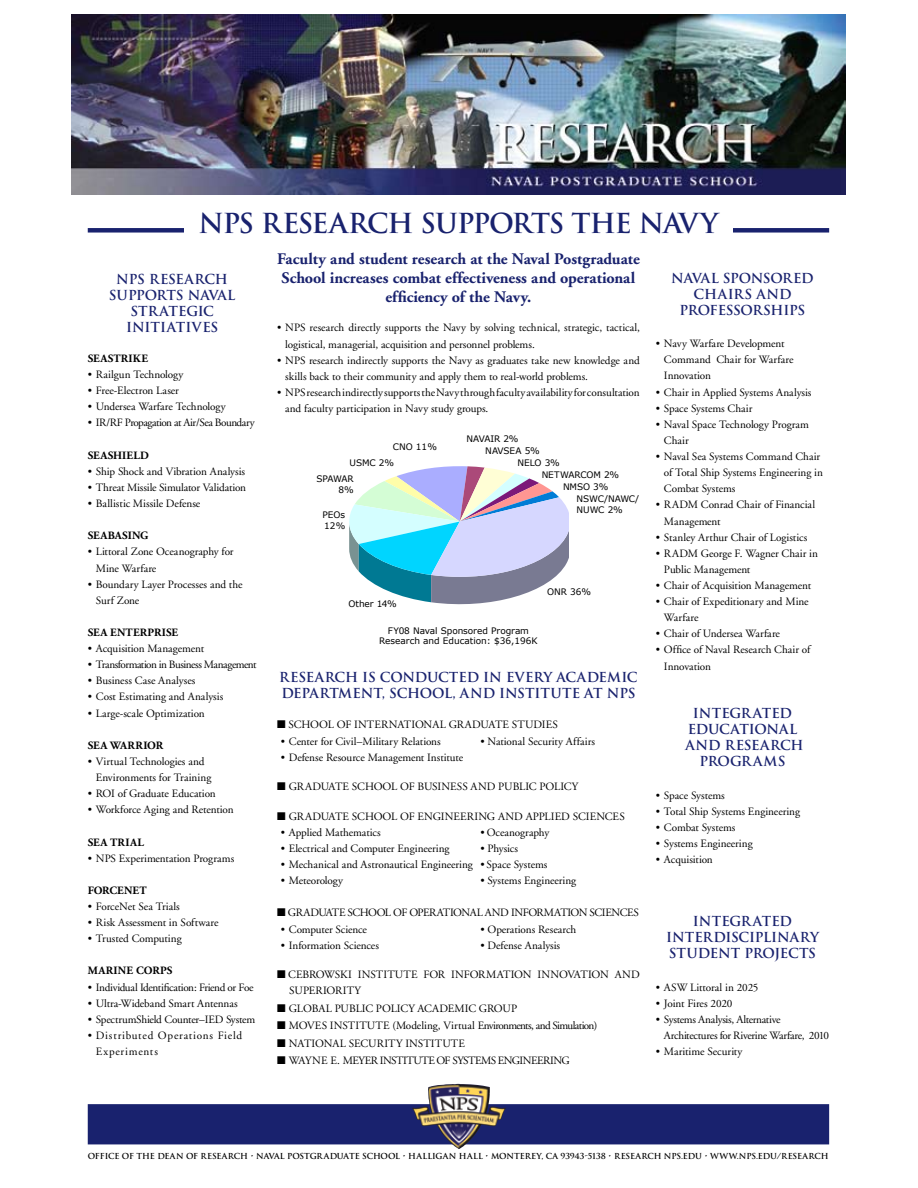
<style>
.page{position:relative;width:918px;height:1188px;background:#fff}
.page>*{position:absolute;margin:0;border:0;box-sizing:border-box;transform-origin:0 0}
.t1{font:700 26.85px "Trajan";letter-spacing:-.045em;color:#19226e}
.t2{font:700 16.05px/19.4px "Adobe Garamond";letter-spacing:-.005em;color:#19226e;text-align:center}
.t3{font:700 13.5px/16px "Trajan";letter-spacing:-.015em;color:#19226e;text-align:center}
.t4{font:11.25px/16px "Adobe Garamond";letter-spacing:-.005em;color:#000}
.t5{font:11.25px "Adobe Garamond";letter-spacing:-.04em;color:#000}
.t6{font:11.25px "Adobe Garamond";letter-spacing:-.045em;color:#000}
.t7{font:700 11.25px "Adobe Garamond";letter-spacing:.015em;color:#000}
.t8{font:11.25px/16px "Adobe Garamond";letter-spacing:-.03em;color:#000}
.t9{font:11.25px "Adobe Garamond";letter-spacing:-.025em;color:#000}
.t10{font:11.25px/16px "Adobe Garamond";letter-spacing:.065em;color:#000}
.t11{font:11.25px "Adobe Garamond";letter-spacing:-.035em;color:#000}
.t12{font:700 11.25px "Adobe Garamond";letter-spacing:.035em;color:#000}
.t13{font:9px/10.8px "Verdana";letter-spacing:-.005em;color:#000}
.t14{font:700 8.1px "Trajan";letter-spacing:-.01em;color:#000}
</style>
<div class="page">
<img style="left:71px;top:14px;width:774px;height:181px">
<div style="left:88px;top:228px;width:741px;height:5px;background:#19226e"></div>
<div style="left:184px;top:224px;width:548px;height:12px;background:#fff"></div>
<div style="left:88px;top:1104px;width:741px;height:40px;background:#19226e"></div>
<img style="left:412px;top:1084px;width:94px;height:65px">
<svg style="left:349px;top:466px;width:220px;height:139px"></svg>
<h1 class="t1" style="left:198px;top:207px;width:522px">NPS RESEARCH SUPPORTS THE NAVY</h1>
<p class="t3" style="left:109px;top:271px;width:128px">NPS RESEARCH<br>SUPPORTS NAVAL<br>STRATEGIC<br>INITIATIVES</p>
<p class="t7" style="left:88px;top:352px;width:62px">SEASTRIKE</p>
<p class="t4" style="left:88px;top:367px;width:97px">• Railgun Technology</p>
<p class="t4" style="left:88px;top:383px;width:93px">• Free-Electron Laser</p>
<p class="t4" style="left:88px;top:399px;width:140px">• Undersea Warfare Technology</p>
<p class="t5" style="left:88px;top:417px;width:168px">• IR/RF Propagation at Air/Sea Boundary</p>
<p class="t7" style="left:88px;top:449px;width:63px">SEASHIELD</p>
<p class="t4" style="left:88px;top:464px;width:159px">• Ship Shock and Vibration Analysis</p>
<p class="t4" style="left:88px;top:480px;width:160px">• Threat Missile Simulator Validation</p>
<p class="t4" style="left:88px;top:496px;width:114px">• Ballistic Missile Defense</p>
<p class="t7" style="left:88px;top:530px;width:62px">SEABASING</p>
<p class="t4" style="left:96px;top:544px;width:139px;text-indent:-8px">• Littoral Zone Oceanography for<br>Mine Warfare</p>
<p class="t4" style="left:96px;top:576px;width:148px;text-indent:-8px">• Boundary Layer Processes and the<br>Surf Zone</p>
<p class="t7" style="left:88px;top:626px;width:92px">SEA ENTERPRISE</p>
<p class="t4" style="left:88px;top:641px;width:118px">• Acquisition Management</p>
<p class="t6" style="left:88px;top:659px;width:170px">• Transformation in Business Management</p>
<p class="t4" style="left:88px;top:673px;width:109px">• Business Case Analyses</p>
<p class="t4" style="left:88px;top:689px;width:137px">• Cost Estimating and Analysis</p>
<p class="t4" style="left:88px;top:705px;width:118px">• Large-scale Optimization</p>
<p class="t7" style="left:88px;top:739px;width:77px">SEA WARRIOR</p>
<p class="t4" style="left:96px;top:754px;width:117px;text-indent:-8px">• Virtual Technologies and<br>Environments for Training</p>
<p class="t4" style="left:88px;top:786px;width:129px">• ROI of Graduate Education</p>
<p class="t4" style="left:88px;top:802px;width:147px">• Workforce Aging and Retention</p>
<p class="t12" style="left:88px;top:836px;width:58px">SEA TRIAL</p>
<p class="t4" style="left:88px;top:850px;width:148px">• NPS Experimentation Programs</p>
<p class="t7" style="left:88px;top:884px;width:60px">FORCENET</p>
<p class="t4" style="left:88px;top:899px;width:94px">• ForceNet Sea Trials</p>
<p class="t4" style="left:88px;top:915px;width:132px">• Risk Assessment in Software</p>
<p class="t4" style="left:88px;top:931px;width:95px">• Trusted Computing</p>
<p class="t7" style="left:88px;top:965px;width:86px">MARINE CORPS</p>
<p class="t11" style="left:88px;top:981px;width:167px">• Individual Identification: Friend or Foe</p>
<p class="t4" style="left:88px;top:995px;width:151px">• Ultra-Wideband Smart Antennas</p>
<p class="t4" style="left:88px;top:1012px;width:169px">• SpectrumShield Counter–IED System</p>
<p class="t10" style="left:96px;top:1028px;width:148px;text-indent:-8px">• Distributed Operations Field<br>Experiments</p>
<h2 class="t2" style="left:277px;top:249px;width:364px">Faculty and student research at the Naval Postgraduate<br>School increases combat effectiveness and operational efficiency of the Navy.</h2>
<p class="t4" style="left:285px;top:320px;width:356px;text-indent:-8px">• NPS research directly supports the Navy by solving technical, strategic, tactical, logistical, managerial, acquisition and personnel problems.</p>
<p class="t4" style="left:285px;top:352px;width:356px;text-indent:-8px">• NPS research indirectly supports the Navy as graduates take new knowledge and skills back to their community and apply them to real-world problems.</p>
<p class="t4" style="left:285px;top:385px;width:356px;text-indent:-8px">• NPS research indirectly supports the Navy through faculty availability for consultation and faculty participation in Navy study groups.</p>
<p class="t13" style="left:350px;top:438px;width:89px;line-height:16.5px;text-indent:43px">CNO 11%<br>USMC 2%</p>
<p class="t13" style="left:316px;top:473px;width:39px;text-align:right">SPAWAR<br>8%</p>
<p class="t13" style="left:323px;top:509px;width:24px">PEOs<br>12%</p>
<p class="t13" style="left:348px;top:598px;width:50px">Other 14%</p>
<p class="t13" style="left:467px;top:433px;width:54px">NAVAIR 2%</p>
<p class="t13" style="left:518px;top:444px;width:44px;line-height:12.1px;text-indent:-32px">NAVSEA 5%<br>NELO 3%</p>
<p class="t13" style="left:542px;top:469px;width:79px">NETWARCOM 2%</p>
<p class="t13" style="left:563px;top:481px;width:47px">NMSO 3%</p>
<p class="t13" style="left:577px;top:493px;width:64px">NSWC/NAWC/<br>NUWC 2%</p>
<p class="t13" style="left:547px;top:586px;width:46px">ONR 36%</p>
<p class="t13" style="left:379px;top:625px;width:160px;text-align:center">FY08 Naval Sponsored Program<br>Research and Education: $36,196K</p>
<p class="t3" style="left:279px;top:669px;width:360px;text-align:left">RESEARCH IS CONDUCTED IN EVERY ACADEMIC<br>DEPARTMENT, SCHOOL, AND INSTITUTE AT NPS</p>
<p class="t4" style="left:277px;top:717px;width:282px">■ SCHOOL OF INTERNATIONAL GRADUATE STUDIES</p>
<p class="t4" style="left:281px;top:733px;width:162px">• Center for Civil–Military Relations</p>
<p class="t4" style="left:480px;top:733px;width:116px">• National Security Affairs</p>
<p class="t4" style="left:281px;top:749px;width:184px">• Defense Resource Management Institute</p>
<p class="t4" style="left:277px;top:779px;width:303px">■ GRADUATE SCHOOL OF BUSINESS AND PUBLIC POLICY</p>
<p class="t4" style="left:277px;top:808px;width:349px">■ GRADUATE SCHOOL OF ENGINEERING AND APPLIED SCIENCES</p>
<p class="t4" style="left:281px;top:825px;width:102px">• Applied Mathematics</p>
<p class="t4" style="left:480px;top:825px;width:70px">• Oceanography</p>
<p class="t4" style="left:281px;top:841px;width:170px">• Electrical and Computer Engineering</p>
<p class="t4" style="left:480px;top:841px;width:39px">• Physics</p>
<p class="t4" style="left:281px;top:857px;width:268px">• Mechanical and Astronautical Engineering • Space Systems</p>
<p class="t4" style="left:281px;top:873px;width:64px">• Meteorology</p>
<p class="t4" style="left:480px;top:873px;width:97px">• Systems Engineering</p>
<p class="t5" style="left:277px;top:907px;width:363px">■ GRADUATE SCHOOL OF OPERATIONAL AND INFORMATION SCIENCES</p>
<p class="t4" style="left:281px;top:921px;width:88px">• Computer Science</p>
<p class="t4" style="left:480px;top:921px;width:98px">• Operations Research</p>
<p class="t4" style="left:281px;top:937px;width:100px">• Information Sciences</p>
<p class="t4" style="left:480px;top:937px;width:81px">• Defense Analysis</p>
<p class="t4" style="left:289px;top:967px;width:352px;text-indent:-12px">■ CEBROWSKI INSTITUTE FOR INFORMATION INNOVATION AND<br>SUPERIORITY</p>
<p class="t4" style="left:277px;top:1001px;width:242px">■ GLOBAL PUBLIC POLICY ACADEMIC GROUP</p>
<p class="t9" style="left:277px;top:1020px;width:322px">■ MOVES INSTITUTE (Modeling, Virtual Environments, and Simulation)</p>
<p class="t4" style="left:277px;top:1035px;width:189px">■ NATIONAL SECURITY INSTITUTE</p>
<p class="t6" style="left:277px;top:1055px;width:294px">■ WAYNE E. MEYER INSTITUTE OF SYSTEMS ENGINEERING</p>
<p class="t3" style="left:671px;top:270px;width:144px">NAVAL SPONSORED<br>CHAIRS AND<br>PROFESSORSHIPS</p>
<p class="t4" style="left:664px;top:336px;width:131px;text-indent:-8px">• Navy Warfare Development<br>Command Chair for Warfare<br>Innovation</p>
<p class="t4" style="left:656px;top:384px;width:157px">• Chair in Applied Systems Analysis</p>
<p class="t4" style="left:656px;top:400px;width:98px">• Space Systems Chair</p>
<p class="t4" style="left:664px;top:417px;width:147px;text-indent:-8px">• Naval Space Technology Program<br>Chair</p>
<p class="t4" style="left:664px;top:449px;width:161px;text-indent:-8px">• Naval Sea Systems Command Chair of Total Ship Systems Engineering in<br>Combat Systems</p>
<p class="t4" style="left:664px;top:497px;width:153px;text-indent:-8px">• RADM Conrad Chair of Financial<br>Management</p>
<p class="t4" style="left:656px;top:529px;width:153px">• Stanley Arthur Chair of Logistics</p>
<p class="t4" style="left:664px;top:545px;width:156px;text-indent:-8px">• RADM George F. Wagner Chair in<br>Public Management</p>
<p class="t4" style="left:656px;top:578px;width:157px">• Chair of Acquisition Management</p>
<p class="t4" style="left:664px;top:594px;width:146px;text-indent:-8px">• Chair of Expeditionary and Mine<br>Warfare</p>
<p class="t4" style="left:656px;top:626px;width:126px">• Chair of Undersea Warfare</p>
<p class="t4" style="left:664px;top:642px;width:148px;text-indent:-8px">• Office of Naval Research Chair of<br>Innovation</p>
<p class="t3" style="left:685px;top:705px;width:120px">INTEGRATED<br>EDUCATIONAL<br>AND RESEARCH<br>PROGRAMS</p>
<p class="t4" style="left:656px;top:787px;width:70px">• Space Systems</p>
<p class="t4" style="left:656px;top:803px;width:146px">• Total Ship Systems Engineering</p>
<p class="t4" style="left:656px;top:819px;width:81px">• Combat Systems</p>
<p class="t4" style="left:656px;top:836px;width:98px">• Systems Engineering</p>
<p class="t4" style="left:656px;top:852px;width:58px">• Acquisition</p>
<p class="t3" style="left:666px;top:913px;width:155px">INTEGRATED<br>INTERDISCIPLINARY<br>STUDENT PROJECTS</p>
<p class="t4" style="left:656px;top:979px;width:104px">• ASW Littoral in 2025</p>
<p class="t4" style="left:656px;top:995px;width:78px">• Joint Fires 2020</p>
<p class="t8" style="left:664px;top:1012px;width:167px;text-indent:-8px">• Systems Analysis, Alternative<br>Architectures for Riverine Warfare, 2010</p>
<p class="t4" style="left:656px;top:1044px;width:88px">• Maritime Security</p>
<p class="t14" style="left:88px;top:1151px;width:742px">OFFICE OF THE DEAN OF RESEARCH • NAVAL POSTGRADUATE SCHOOL • HALLIGAN HALL • MONTEREY, CA 93943-5138 • RESEARCH@NPS.EDU • WWW.NPS.EDU/RESEARCH</p>
</div>
